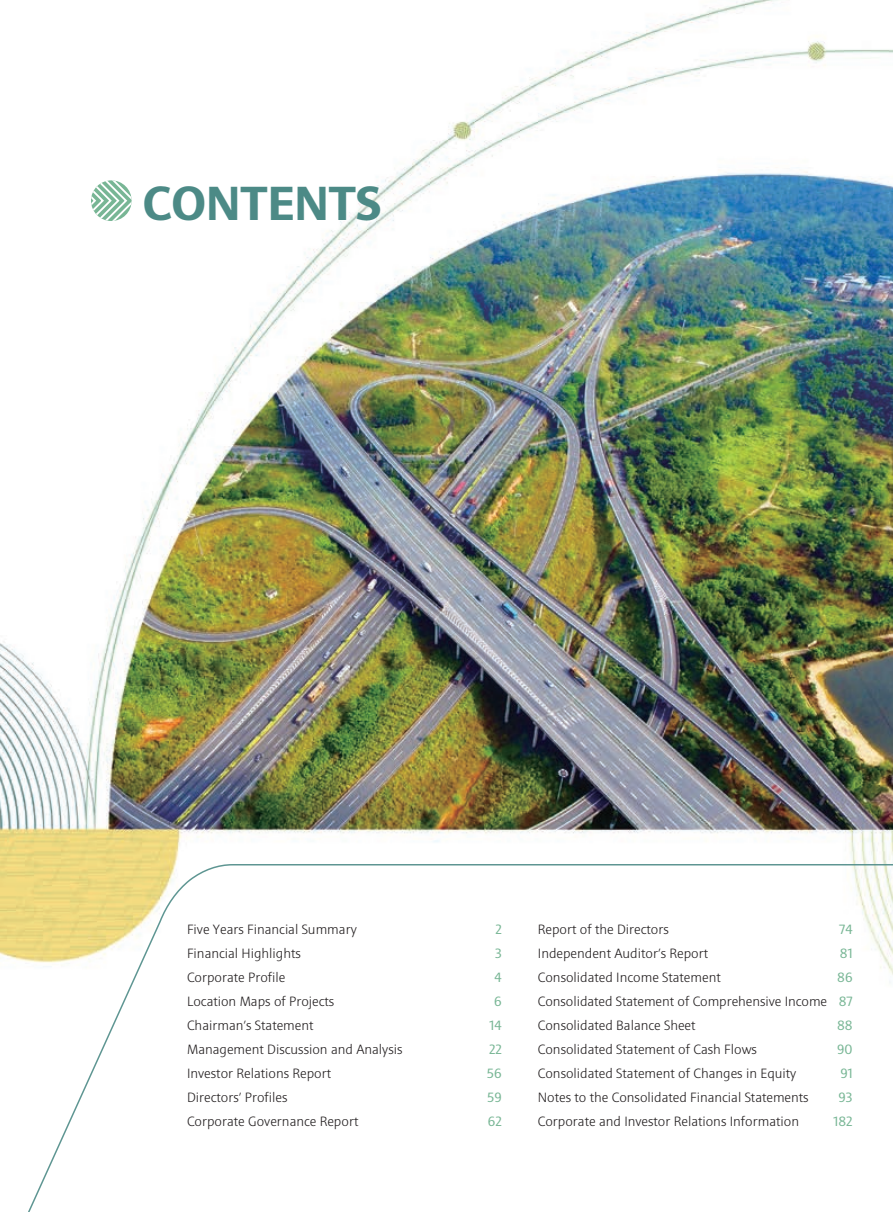
<style>
.page{position:relative;width:893px;height:1212px;background:#fff}
.page>*{position:absolute;margin:0;border:0;box-sizing:border-box;transform-origin:0 0}
.主標題{font:700 48px "Sinova Pro";color:#4c8a86}
._1__內文{font:300 13.5px "Sinova Pro";color:#231f20}
._1__內文-2{font:13.5px "Sinova Pro";color:#78b695}
</style>
<div class="page">
<img style="left:0;top:0;width:893px;height:960px">
<svg style="left:17px;top:863px;width:876px;height:349px"></svg>
<svg style="left:91px;top:180px;width:41px;height:41px"></svg>
<p class="主標題" style="left:143px;top:175px;width:240px">CONTENTS</p>
<p class="_1__內文" style="left:187px;top:922px;width:171px">Five Years Financial Summary</p>
<p class="_1__內文-2" style="left:495px;top:922px;width:8px">2</p>
<p class="_1__內文" style="left:538px;top:922px;width:132px">Report of the Directors</p>
<p class="_1__內文-2" style="left:839px;top:922px;width:15px">74</p>
<p class="_1__內文" style="left:187px;top:946px;width:115px">Financial Highlights</p>
<p class="_1__內文-2" style="left:495px;top:946px;width:8px">3</p>
<p class="_1__內文" style="left:538px;top:946px;width:172px">Independent Auditor s’ Report</p>
<p class="_1__內文-2" style="left:840px;top:946px;width:14px">81</p>
<p class="_1__內文" style="left:187px;top:970px;width:100px">Corporate Profile</p>
<p class="_1__內文-2" style="left:494px;top:970px;width:9px">4</p>
<p class="_1__內文" style="left:538px;top:970px;width:184px">Consolidated Income Statement</p>
<p class="_1__內文-2" style="left:837px;top:970px;width:17px">86</p>
<p class="_1__內文" style="left:187px;top:994px;width:149px">Location Maps of Projects</p>
<p class="_1__內文-2" style="left:494px;top:994px;width:9px">6</p>
<p class="_1__內文" style="left:538px;top:994px;width:291px">Consolidated Statement of Comprehensive Income</p>
<p class="_1__內文-2" style="left:839px;top:994px;width:15px">87</p>
<p class="_1__內文" style="left:187px;top:1018px;width:128px">Chairman s’ Statement</p>
<p class="_1__內文-2" style="left:490px;top:1018px;width:14px">14</p>
<p class="_1__內文" style="left:538px;top:1018px;width:159px">Consolidated Balance Sheet</p>
<p class="_1__內文-2" style="left:837px;top:1018px;width:17px">88</p>
<p class="_1__內文" style="left:187px;top:1042px;width:217px">Management Discussion and Analysis</p>
<p class="_1__內文-2" style="left:489px;top:1042px;width:14px">22</p>
<p class="_1__內文" style="left:538px;top:1042px;width:221px">Consolidated Statement of Cash Flows</p>
<p class="_1__內文-2" style="left:837px;top:1042px;width:17px">90</p>
<p class="_1__內文" style="left:187px;top:1066px;width:146px">Investor Relations Report</p>
<p class="_1__內文-2" style="left:487px;top:1066px;width:16px">56</p>
<p class="_1__內文" style="left:538px;top:1066px;width:260px">Consolidated Statement of Changes in Equity</p>
<p class="_1__內文-2" style="left:840px;top:1066px;width:14px">91</p>
<p class="_1__內文" style="left:187px;top:1090px;width:102px">Directors’ Profiles</p>
<p class="_1__內文-2" style="left:487px;top:1090px;width:16px">59</p>
<p class="_1__內文" style="left:538px;top:1090px;width:272px">Notes to the Consolidated Financial Statements</p>
<p class="_1__內文-2" style="left:839px;top:1090px;width:16px">93</p>
<p class="_1__內文" style="left:187px;top:1114px;width:173px">Corporate Governance Report</p>
<p class="_1__內文-2" style="left:488px;top:1114px;width:15px">62</p>
<p class="_1__內文" style="left:538px;top:1114px;width:263px">Corporate and Investor Relations Information</p>
<p class="_1__內文-2" style="left:833px;top:1114px;width:21px">182</p>
</div>
